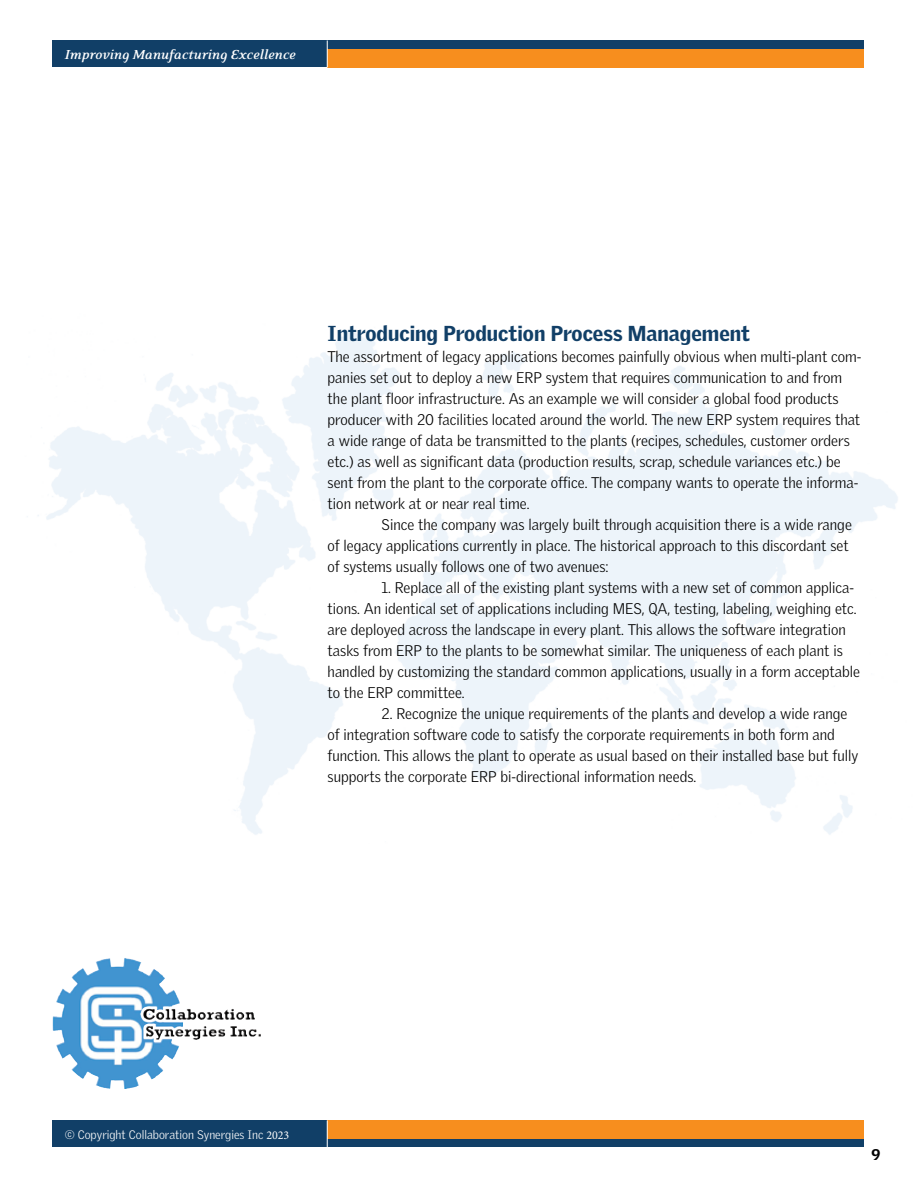
<style>
.page{position:relative;width:918px;height:1188px;background:#fff}
.page>*{position:absolute;margin:0;border:0;box-sizing:border-box;transform-origin:0 0}
.t1{font:900 21px "Griffith Gothic";color:#113f67}
.t2{font:300 15px/21px "Griffith Gothic";color:#000}
.t3{font:italic 700 15px "Eidetic Neo";color:#fff}
.t4{font:900 15px "Griffith Gothic";color:#000}
.t5{font:300 12px "Griffith Gothic";color:#fff}
.s1{font-family:"Minion Pro";font-weight:400}
</style>
<div class="page">
<div style="left:53px;top:40px;width:811px;height:28px;background:#113f67"></div>
<div style="left:328px;top:49px;width:536px;height:19px;background:#f78e1e"></div>
<svg style="left:327px;top:40px;width:1px;height:28px"></svg>
<img style="left:71px;top:958px;width:53px;height:34px">
<div style="left:53px;top:1120px;width:811px;height:28px;background:#113f67"></div>
<div style="left:328px;top:1120px;width:536px;height:19px;background:#f78e1e"></div>
<svg style="left:327px;top:1120px;width:1px;height:28px"></svg>
<p class="t3" style="left:65px;top:47px;width:232px">Improving Manufacturing Excellence</p>
<h1 class="t1" style="left:328px;top:321px;width:424px">Introducing Production Process Management</h1>
<p class="t2" style="left:328px;top:346px;width:535px">The assortment of legacy applications becomes painfully obvious when multi-plant com&shy;panies set out to deploy a new ERP system that requires communication to and from the plant floor infrastructure. As an example we will consider a global food products producer with 20 facilities located around the world. The new ERP system requires that a wide range of data be transmitted to the plants (recipes, schedules, customer orders etc.) as well as significant data (production results, scrap, schedule variances etc.) be sent from the plant to the corporate office. The company wants to operate the informa&shy;tion network at or near real time.</p>
<p class="t2" style="left:328px;top:514px;width:526px;text-indent:54px">Since the company was largely built through acquisition there is a wide range of legacy applications currently in place. The historical approach to this discordant set of systems usually follows one of two avenues:</p>
<p class="t2" style="left:328px;top:577px;width:534px;text-indent:54px">1. Replace all of the existing plant systems with a new set of common applica&shy;tions. An identical set of applications including MES, QA, testing, labeling, weighing etc. are deployed across the landscape in every plant. This allows the software integration tasks from ERP to the plants to be somewhat similar. The uniqueness of each plant is handled by customizing the standard common applications, usually in a form acceptable to the ERP committee.</p>
<p class="t2" style="left:328px;top:703px;width:532px;text-indent:54px">2. Recognize the unique requirements of the plants and develop a wide range of integration software code to satisfy the corporate requirements in both form and function. This allows the plant to operate as usual based on their installed base but fully supports the corporate ERP bi-directional information needs.</p>
<p class="t5" style="left:65px;top:1128px;width:226px">© Copyright Collaboration Synergies Inc <span class="s1">2023</span></p>
<p class="t4" style="left:872px;top:1145px;width:10px">9</p>
</div>
